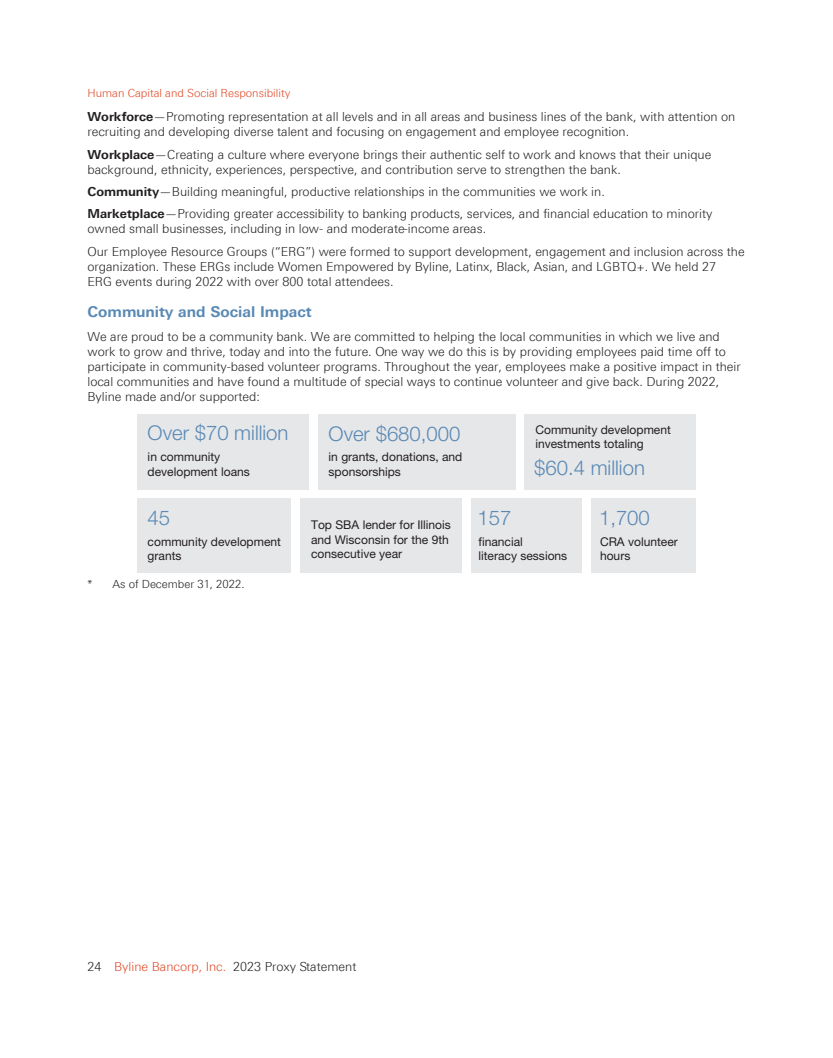
<style>
.page{position:relative;width:833px;height:1058px;background:#fff}
.page>*{position:absolute;margin:0;border:0;box-sizing:border-box;transform-origin:0 0}
.t1{font:300 20.38px "Helvetica Neue";color:#5989b4}
.t2{font:700 15px "Linotype Univers 630";color:#5989b4}
.t3{font:300 12.5px/15px "Linotype Univers 330";color:#231f20}
.t4{font:12px/14.5px "Helvetica Neue";color:#231f20}
.t5{font:300 11.25px "Linotype Univers 330";color:#e04825}
.t6{font:300 11.25px "Linotype Univers 330";color:#231f20}
.s1{font-family:"Linotype Univers 630";font-weight:700}
.s2{color:#e04825}
</style>
<div class="page">
<div style="left:137px;top:414px;width:171px;height:76px;background:#e6e7e9"></div>
<div style="left:137px;top:498px;width:154px;height:75px;background:#e6e7e9"></div>
<div style="left:591px;top:498px;width:104px;height:75px;background:#e6e7e9"></div>
<div style="left:471px;top:498px;width:111px;height:75px;background:#e6e7e9"></div>
<div style="left:318px;top:414px;width:197px;height:76px;background:#e6e7e9"></div>
<div style="left:300px;top:498px;width:161px;height:75px;background:#e6e7e9"></div>
<div style="left:524px;top:414px;width:171px;height:76px;background:#e6e7e9"></div>
<p class="t5" style="left:87px;top:87px;width:204px">Human Capital and Social Responsibility</p>
<p class="t3" style="left:87px;top:109px;width:649px"><span class="s1">Workforce</span>—Promoting representation at all levels and in all areas and business lines of the bank, with attention on recruiting and developing diverse talent and focusing on engagement and employee recognition.</p>
<p class="t3" style="left:87px;top:146px;width:625px"><span class="s1">Workplace</span>—Creating a culture where everyone brings their authentic self to work and knows that their unique background, ethnicity, experiences, perspective, and contribution serve to strengthen the bank.</p>
<p class="t3" style="left:87px;top:180px;width:626px;line-height:22.5px"><span class="s1">Community</span>—Building meaningful, productive relationships in the communities we work in.<br><span class="s1">Marketplace</span>—Providing greater accessibility to banking products, services, and financial education to minority</p>
<p class="t3" style="left:87px;top:218px;width:658px;line-height:22.5px">owned small businesses, including in low- and moderate-income areas.<br>Our Employee Resource Groups (“ERG”) were formed to support development, engagement and inclusion across the</p>
<p class="t3" style="left:87px;top:259px;width:630px">organization. These ERGs include Women Empowered by Byline, Latinx, Black, Asian, and LGBTQ+. We held 27<br>ERG events during 2022 with over 800 total attendees.</p>
<p class="t2" style="left:87px;top:303px;width:226px">Community and Social Impact</p>
<p class="t3" style="left:87px;top:329px;width:654px">We are proud to be a community bank. We are committed to helping the local communities in which we live and work to grow and thrive, today and into the future. One way we do this is by providing employees paid time off to participate in community-based volunteer programs. Throughout the year, employees make a positive impact in their local communities and have found a multitude of special ways to continue volunteer and give back. During 2022, Byline made and/or supported:</p>
<h1 class="t1" style="left:148px;top:416px;width:142px">Over $70 million</h1>
<p class="t4" style="left:148px;top:450px;width:104px">in community development loans</p>
<h1 class="t1" style="left:328px;top:417px;width:133px">Over $680,000</h1>
<p class="t4" style="left:535px;top:422px;width:137px">Community development investments totaling</p>
<h1 class="t1" style="left:534px;top:451px;width:112px">$60.4 million</h1>
<p class="t4" style="left:328px;top:450px;width:135px">in grants, donations, and sponsorships</p>
<h1 class="t1" style="left:148px;top:501px;width:24px">45</h1>
<p class="t4" style="left:148px;top:534px;width:135px">community development grants</p>
<p class="t4" style="left:311px;top:518px;width:141px">Top SBA lender for Illinois and Wisconsin for the 9th consecutive year</p>
<h1 class="t1" style="left:477px;top:501px;width:35px">157</h1>
<p class="t4" style="left:478px;top:534px;width:90px">financial<br>literacy sessions</p>
<h1 class="t1" style="left:599px;top:501px;width:52px">1,700</h1>
<p class="t4" style="left:600px;top:534px;width:79px">CRA volunteer hours</p>
<p class="t6" style="left:87px;top:577px;width:158px">* As of December 31, 2022.</p>
<p class="t3" style="left:87px;top:958px;width:270px">24 <span class="s2">Byline Bancorp, Inc.</span> 2023 Proxy Statement</p>
</div>
